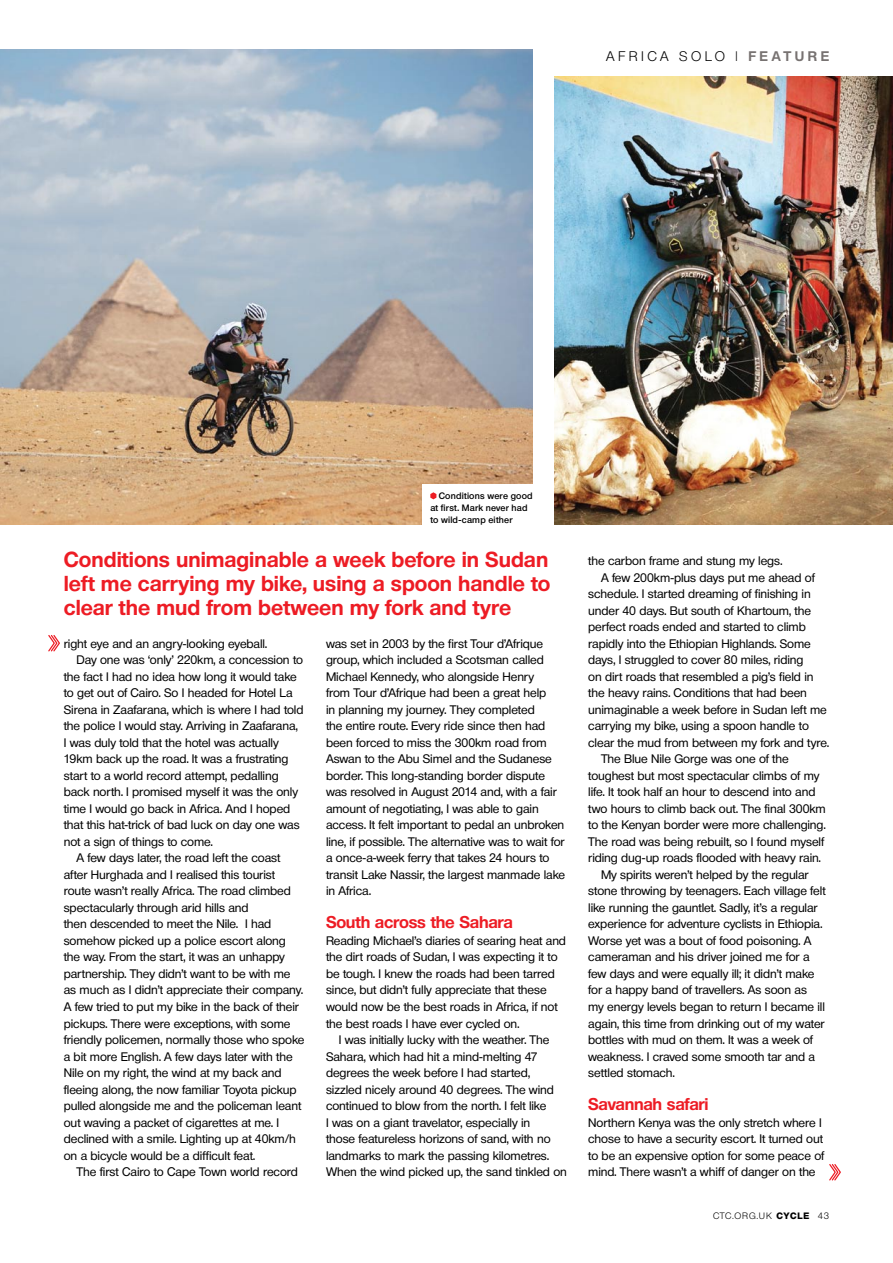
<style>
.page{position:relative;width:893px;height:1263px;background:#fff}
.page>*{position:absolute;margin:0;border:0;box-sizing:border-box;transform-origin:0 0}
.CTC_FEATURE_PULL_QUO{font:700 21px/24px "Olnova";color:#ed1c24;text-align:justify}
.CTC_FEATURE_SUBHEAD{font:700 16.5px "Olnova";letter-spacing:-.015em;color:#ed1c24}
._1stPara{font:13.5px "Olnova";letter-spacing:.26em;color:#000}
.CTC_FEATURE_BODY_COP{font:500 12px/16.5px "Olnova";letter-spacing:-.005em;color:#000}
.CTC_FEATURE_SUBHEAD-2{font:500 12px/16.5px "Olnova";letter-spacing:-.005em;color:#000}
.Caption_2{font:600 9px/12px "Olnova";letter-spacing:.025em;color:#000}
.t1{font:9px "Olnova";letter-spacing:.08em;color:#000}
.s1{font-weight:300}
.s2{font-weight:700;color:#777271}
.s3{font-weight:800}
</style>
<div class="page">
<svg style="left:48px;top:635px;width:12px;height:16px"></svg>
<svg style="left:829px;top:1164px;width:12px;height:16px"></svg>
<img style="left:0;top:49px;width:533px;height:476px">
<img style="left:554px;top:77px;width:339px;height:448px">
<div style="left:422px;top:484px;width:111px;height:48px;background:#fff"></div>
<svg style="left:426px;top:478px;width:107px;height:22px"></svg>
<p class="_1stPara" style="left:606px;top:48px;width:224px">AFRIC A SO LO <span class="s1">|</span> <span class="s2">feature</span></p>
<p class="Caption_2" style="left:430px;top:490px;width:104px;text-indent:8px">Conditions were good at first. Mark never had to wild-camp either</p>
<p class="CTC_FEATURE_PULL_QUO" style="left:64px;top:547px;width:488px">Conditions unimaginable a week before in Sudan left me carrying my bike, using a spoon handle to clear the mud from between my fork and tyre</p>
<p class="CTC_FEATURE_SUBHEAD-2" style="left:64px;top:635px;width:205px">right eye and an angry-looking eyeball.</p>
<p class="CTC_FEATURE_BODY_COP" style="left:64px;top:652px;width:241px;text-indent:13px">Day one was ‘only' 220km, a concession to the fact I had no idea how long it would take to get out of Cairo. So I headed for Hotel La Sirena in Zaafarana, which is where I had told the police I would stay. Arriving in Zaafarana,<br>I was duly told that the hotel was actually 19km back up the road. It was a frustrating start to a world record attempt, pedalling back north. I promised myself it was the only time I would go back in Africa. And I hoped that this hat-trick of bad luck on day one was not a sign of things to come.</p>
<p class="CTC_FEATURE_BODY_COP" style="left:64px;top:850px;width:242px;text-indent:13px">A few days later, the road left the coast after Hurghada and I realised this tourist route wasn’t really Africa. The road climbed spectacularly through arid hills and<br>then descended to meet the Nile. I had somehow picked up a police escort along the way. From the start, it was an unhappy partnership. They didn’t want to be with me as much as I didn’t appreciate their company.<br>A few tried to put my bike in the back of their pickups. There were exceptions, with some friendly policemen, normally those who spoke a bit more English. A few days later with the Nile on my right, the wind at my back and fleeing along, the now familiar Toyota pickup pulled alongside me and the policeman leant out waving a packet of cigarettes at me. I declined with a smile. Lighting up at 40km/h on a bicycle would be a difficult feat.</p>
<p class="CTC_FEATURE_SUBHEAD-2" style="left:77px;top:1163px;width:223px">The first Cairo to Cape Town world record</p>
<p class="CTC_FEATURE_SUBHEAD-2" style="left:326px;top:635px;width:241px">was set in 2003 by the first Tour d’Afrique group, which included a Scotsman called Michael Kennedy, who alongside Henry<br>from Tour d’Afrique had been a great help<br>in planning my journey. They completed<br>the entire route. Every ride since then had been forced to miss the 300km road from Aswan to the Abu Simel and the Sudanese border. This long-standing border dispute was resolved in August 2014 and, with a fair amount of negotiating, I was able to gain access. It felt important to pedal an unbroken line, if possible. The alternative was to wait for a once-a-week ferry that takes 24 hours to transit Lake Nassir, the largest manmade lake in Africa.</p>
<p class="CTC_FEATURE_SUBHEAD" style="left:326px;top:913px;width:188px">South across the Sahara</p>
<p class="CTC_FEATURE_SUBHEAD-2" style="left:326px;top:932px;width:242px">Reading Michael's diaries of searing heat and the dirt roads of Sudan, I was expecting it to be tough. I knew the roads had been tarred since, but didn’t fully appreciate that these would now be the best roads in Africa, if not the best roads I have ever cycled on.</p>
<p class="CTC_FEATURE_SUBHEAD-2" style="left:326px;top:1031px;width:242px;text-indent:13px">I was initially lucky with the weather. The Sahara, which had hit a mind-melting 47 degrees the week before I had started, sizzled nicely around 40 degrees. The wind continued to blow from the north. I felt like<br>I was on a giant travelator, especially in<br>those featureless horizons of sand, with no landmarks to mark the passing kilometres.<br>When the wind picked up, the sand tinkled on</p>
<p class="CTC_FEATURE_SUBHEAD-2" style="left:588px;top:553px;width:196px">the carbon frame and stung my legs.</p>
<p class="CTC_FEATURE_BODY_COP" style="left:588px;top:569px;width:242px;text-indent:13px">A few 200km-plus days put me ahead of schedule. I started dreaming of finishing in under 40 days. But south of Khartoum, the perfect roads ended and started to climb rapidly into the Ethiopian Highlands. Some days, I struggled to cover 80 miles, riding<br>on dirt roads that resembled a pig’s field in the heavy rains. Conditions that had been unimaginable a week before in Sudan left me carrying my bike, using a spoon handle to clear the mud from between my fork and tyre.</p>
<p class="CTC_FEATURE_BODY_COP" style="left:588px;top:751px;width:239px;text-indent:13px">The Blue Nile Gorge was one of the toughest but most spectacular climbs of my life. It took half an hour to descend into and two hours to climb back out. The final 300km to the Kenyan border were more challenging.<br>The road was being rebuilt, so I found myself riding dug-up roads flooded with heavy rain.</p>
<p class="CTC_FEATURE_BODY_COP" style="left:588px;top:866px;width:239px;text-indent:13px">My spirits weren’t helped by the regular stone throwing by teenagers. Each village felt like running the gauntlet. Sadly, it's a regular experience for adventure cyclists in Ethiopia.<br>Worse yet was a bout of food poisoning. A cameraman and his driver joined me for a few days and were equally ill; it didn’t make for a happy band of travellers. As soon as my energy levels began to return I became ill again, this time from drinking out of my water bottles with mud on them. It was a week of weakness. I craved some smooth tar and a settled stomach.</p>
<p class="CTC_FEATURE_SUBHEAD" style="left:588px;top:1094px;width:122px">Savannah safari</p>
<p class="CTC_FEATURE_SUBHEAD-2" style="left:588px;top:1114px;width:238px">Northern Kenya was the only stretch where I chose to have a security escort. It turned out to be an expensive option for some peace of mind. There wasn’t a whiff of danger on the</p>
<p class="t1" style="left:713px;top:1210px;width:118px">CTC.ORG.UK <span class="s3">CYCLE</span> 43</p>
</div>
